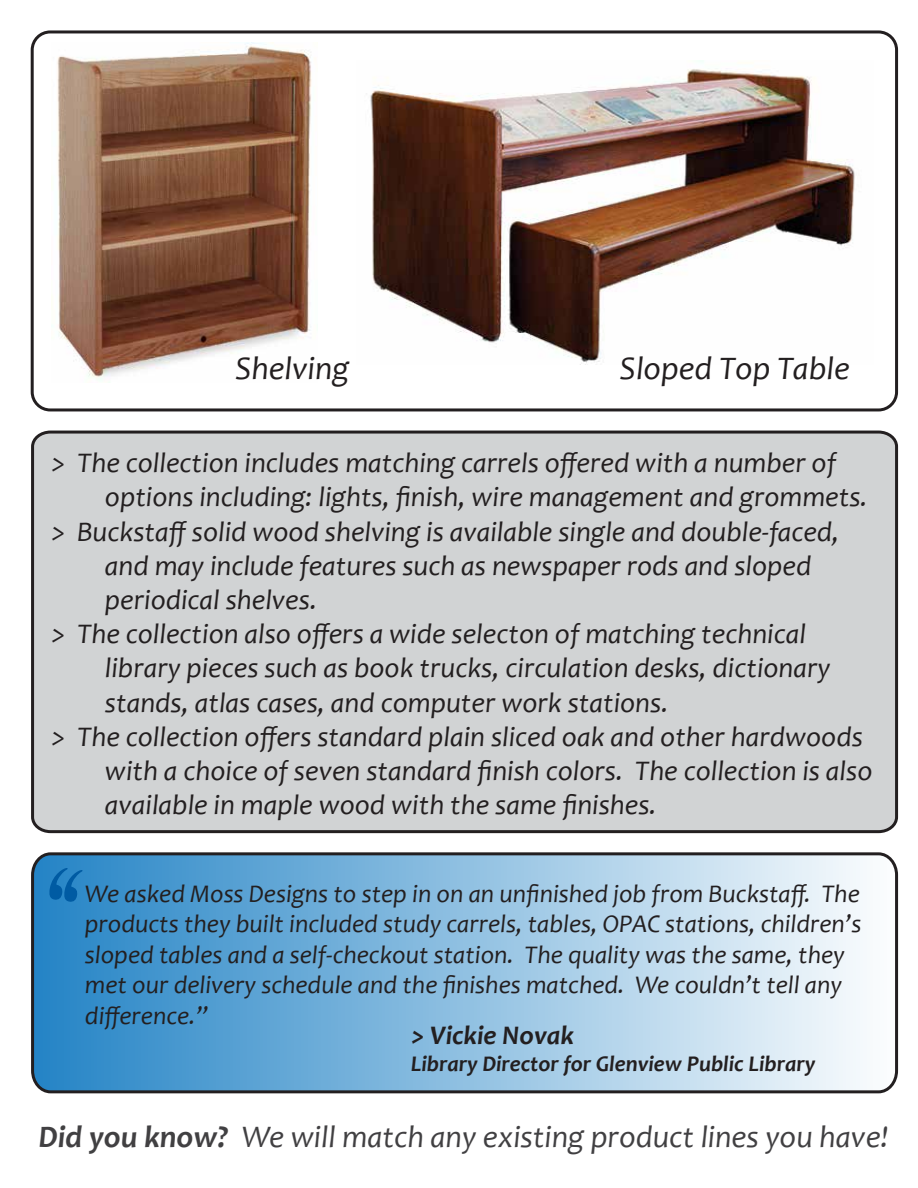
<style>
.page{position:relative;width:918px;height:1188px;background:#fff}
.page>*{position:absolute;margin:0;border:0;box-sizing:border-box;transform-origin:0 0}
.t1{font:italic 33px "Candara";color:#231f20}
.t2{font:italic 31.5px "Candara";color:#414042}
.t3{font:italic 28.5px "Candara";color:#231f20}
.t4{font:italic 700 27px "Candara";color:#231f20}
.t5{font:italic 25.5px/30.6px "Candara";color:#231f20}
.t6{font:italic 700 22.5px "Candara";color:#231f20}
.s1{font-weight:700}
</style>
<div class="page">
<div style="left:31px;top:30px;width:867px;height:381px;border:3px solid #231f20;border-radius:18px"></div>
<div style="left:31px;top:430px;width:868px;height:404px;background:#d1d3d4"></div>
<img style="left:366px;top:60px;width:489px;height:305px">
<img style="left:57px;top:42px;width:255px;height:339px">
<svg style="left:31px;top:852px;width:868px;height:242px;background:#8dbbdb"></svg>
<svg style="left:63px;top:868px;width:20px;height:35px"></svg>
<p class="t1" style="left:235px;top:347px;width:115px">Shelving</p>
<p class="t1" style="left:620px;top:347px;width:231px">Sloped Top Table</p>
<p class="t3" style="left:51px;top:445px;width:787px">&gt; The collection includes matching carrels offered with a number of</p>
<p class="t3" style="left:105px;top:479px;width:764px">options including: lights, finish, wire management and grommets.</p>
<p class="t3" style="left:51px;top:513px;width:790px">&gt; Buckstaff solid wood shelving is available single and double-faced,</p>
<p class="t3" style="left:105px;top:548px;width:708px">and may include features such as newspaper rods and sloped</p>
<p class="t3" style="left:105px;top:582px;width:214px">periodical shelves.</p>
<p class="t3" style="left:51px;top:616px;width:756px">&gt; The collection also offers a wide selecton of matching technical</p>
<p class="t3" style="left:105px;top:650px;width:727px">library pieces such as book trucks, circulation desks, dictionary</p>
<p class="t3" style="left:105px;top:684px;width:565px">stands, atlas cases, and computer work stations.</p>
<p class="t3" style="left:51px;top:719px;width:813px">&gt; The collection offers standard plain sliced oak and other hardwoods</p>
<p class="t3" style="left:105px;top:753px;width:769px">with a choice of seven standard finish colors. The collection is also</p>
<p class="t3" style="left:105px;top:787px;width:553px">available in maple wood with the same finishes.</p>
<p class="t5" style="left:85px;top:878px;width:778px">We asked Moss Designs to step in on an unfinished job from Buckstaff. The products they built included study carrels, tables, OPAC stations, children’s sloped tables and a self-checkout station. The quality was the same, they met our delivery schedule and the finishes matched. We couldn’t tell any difference.”</p>
<p class="t4" style="left:411px;top:1018px;width:164px">&gt; Vickie Novak</p>
<p class="t6" style="left:411px;top:1049px;width:406px">Library Director for Glenview Public Library</p>
<p class="t2" style="left:38px;top:1117px;width:852px"><span class="s1">Did you know?</span> We will match any existing product lines you have!</p>
</div>
